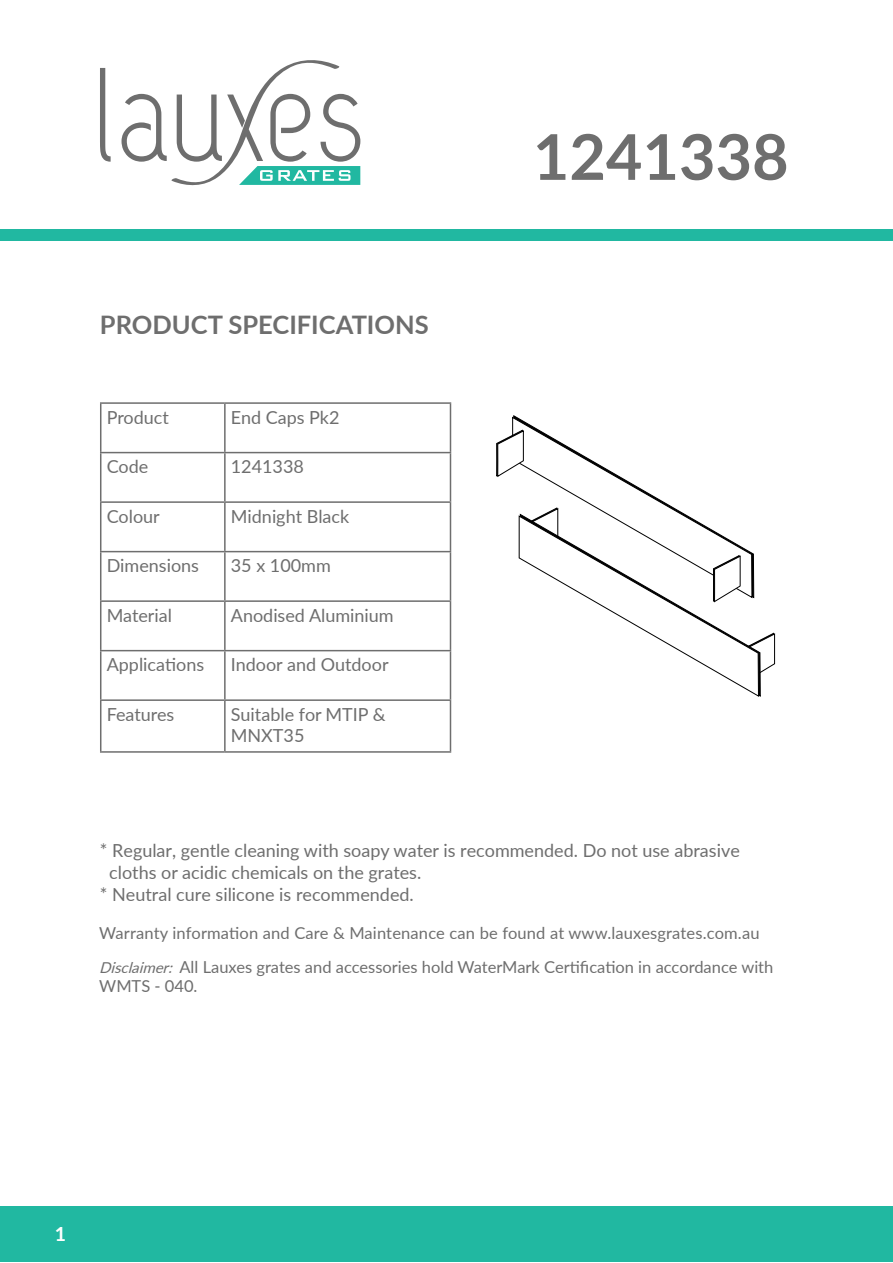
<style>
.page{position:relative;width:893px;height:1263px;background:#fff}
.page>*{position:absolute;margin:0;border:0;box-sizing:border-box;transform-origin:0 0}
.t1{font:700 63px "Lato";color:#6e6e6e}
.t2{font:700 25.5px "Lato";color:#6e6e6e}
.t3{font:700 19.5px "Lato";color:#fff}
.t4{font:18px/21.6px "Lato";color:#6e6e6e}
.t5{font:16.5px/33.3px "Lato";color:#6e6e6e}
.s1{font-style:italic;font-size:15px}
</style>
<div class="page">
<svg style="left:100px;top:60px;width:260px;height:126px"></svg>
<div style="left:1px;top:1206px;width:892px;height:56px;background:#21b8a1"></div>
<div style="left:1px;top:230px;width:892px;height:11px;background:#21b8a1"></div>
<hr style="left:100px;top:402px;width:125px;height:2px;background:#6e6e6e">
<hr style="left:100px;top:404px;width:1px;height:48px;background:#6e6e6e">
<hr style="left:225px;top:402px;width:226px;height:2px;background:#6e6e6e">
<hr style="left:224px;top:404px;width:2px;height:48px;background:#6e6e6e">
<hr style="left:450px;top:404px;width:1px;height:48px;background:#6e6e6e">
<hr style="left:100px;top:452px;width:125px;height:1px;background:#6e6e6e">
<hr style="left:100px;top:453px;width:1px;height:48px;background:#6e6e6e">
<hr style="left:225px;top:452px;width:226px;height:1px;background:#6e6e6e">
<hr style="left:224px;top:453px;width:2px;height:48px;background:#6e6e6e">
<hr style="left:450px;top:453px;width:1px;height:48px;background:#6e6e6e">
<hr style="left:100px;top:501px;width:125px;height:2px;background:#6e6e6e">
<hr style="left:100px;top:503px;width:1px;height:48px;background:#6e6e6e">
<hr style="left:225px;top:501px;width:226px;height:2px;background:#6e6e6e">
<hr style="left:224px;top:503px;width:2px;height:48px;background:#6e6e6e">
<hr style="left:450px;top:503px;width:1px;height:48px;background:#6e6e6e">
<hr style="left:100px;top:551px;width:125px;height:1px;background:#6e6e6e">
<hr style="left:100px;top:552px;width:1px;height:48px;background:#6e6e6e">
<hr style="left:225px;top:551px;width:226px;height:1px;background:#6e6e6e">
<hr style="left:224px;top:552px;width:2px;height:48px;background:#6e6e6e">
<hr style="left:450px;top:552px;width:1px;height:48px;background:#6e6e6e">
<hr style="left:100px;top:600px;width:125px;height:2px;background:#6e6e6e">
<hr style="left:100px;top:602px;width:1px;height:48px;background:#6e6e6e">
<hr style="left:225px;top:600px;width:226px;height:2px;background:#6e6e6e">
<hr style="left:224px;top:602px;width:2px;height:48px;background:#6e6e6e">
<hr style="left:450px;top:602px;width:1px;height:48px;background:#6e6e6e">
<hr style="left:100px;top:650px;width:125px;height:1px;background:#6e6e6e">
<hr style="left:100px;top:651px;width:1px;height:48px;background:#6e6e6e">
<hr style="left:225px;top:650px;width:226px;height:1px;background:#6e6e6e">
<hr style="left:224px;top:651px;width:2px;height:48px;background:#6e6e6e">
<hr style="left:450px;top:651px;width:1px;height:48px;background:#6e6e6e">
<hr style="left:100px;top:699px;width:125px;height:2px;background:#6e6e6e">
<hr style="left:100px;top:701px;width:1px;height:50px;background:#6e6e6e">
<hr style="left:225px;top:699px;width:226px;height:2px;background:#6e6e6e">
<hr style="left:224px;top:701px;width:2px;height:50px;background:#6e6e6e">
<hr style="left:450px;top:701px;width:1px;height:50px;background:#6e6e6e">
<hr style="left:100px;top:751px;width:125px;height:2px;background:#6e6e6e">
<hr style="left:225px;top:751px;width:226px;height:2px;background:#6e6e6e">
<svg style="left:496px;top:415px;width:279px;height:282px"></svg>
<h2 class="t2" style="left:100px;top:306px;width:330px">PRODUCT SPECIFICATIONS</h2>
<p class="t4" style="left:107px;top:405px;width:64px">Product</p>
<p class="t4" style="left:231px;top:405px;width:110px">End Caps Pk2</p>
<p class="t4" style="left:107px;top:455px;width:43px">Code</p>
<p class="t4" style="left:231px;top:455px;width:75px">1241338</p>
<p class="t4" style="left:107px;top:504px;width:55px">Colour</p>
<p class="t4" style="left:231px;top:504px;width:120px">Midnight Black</p>
<p class="t4" style="left:107px;top:554px;width:94px">Dimensions</p>
<p class="t4" style="left:231px;top:554px;width:101px">35 x 100mm</p>
<p class="t4" style="left:107px;top:603px;width:67px">Material</p>
<p class="t4" style="left:231px;top:603px;width:164px">Anodised Aluminium</p>
<p class="t4" style="left:107px;top:653px;width:99px">Applications</p>
<p class="t4" style="left:231px;top:653px;width:159px">Indoor and Outdoor</p>
<p class="t4" style="left:107px;top:702px;width:69px">Features</p>
<p class="t4" style="left:231px;top:702px;width:156px">Suitable for MTIP &amp;<br>MNXT35</p>
<h1 class="t1" style="left:533px;top:111px;width:257px">1241338</h1>
<p class="t4" style="left:100px;top:839px;width:641px">* Regular, gentle cleaning with soapy water is recommended. Do not use abrasive</p>
<p class="t4" style="left:109px;top:861px;width:314px">cloths or acidic chemicals on the grates.</p>
<p class="t4" style="left:100px;top:882px;width:315px">* Neutral cure silicone is recommended.</p>
<p class="t5" style="left:99px;top:916px;width:676px">Warranty information and Care &amp; Maintenance can be found at www.lauxesgrates.com.au<br><span class="s1">Disclaimer:</span> All Lauxes grates and accessories hold WaterMark Certification in accordance with</p>
<p class="t5" style="left:99px;top:969px;width:100px">WMTS - 040.</p>
<p class="t3" style="left:55px;top:1220px;width:13px">1</p>
</div>
